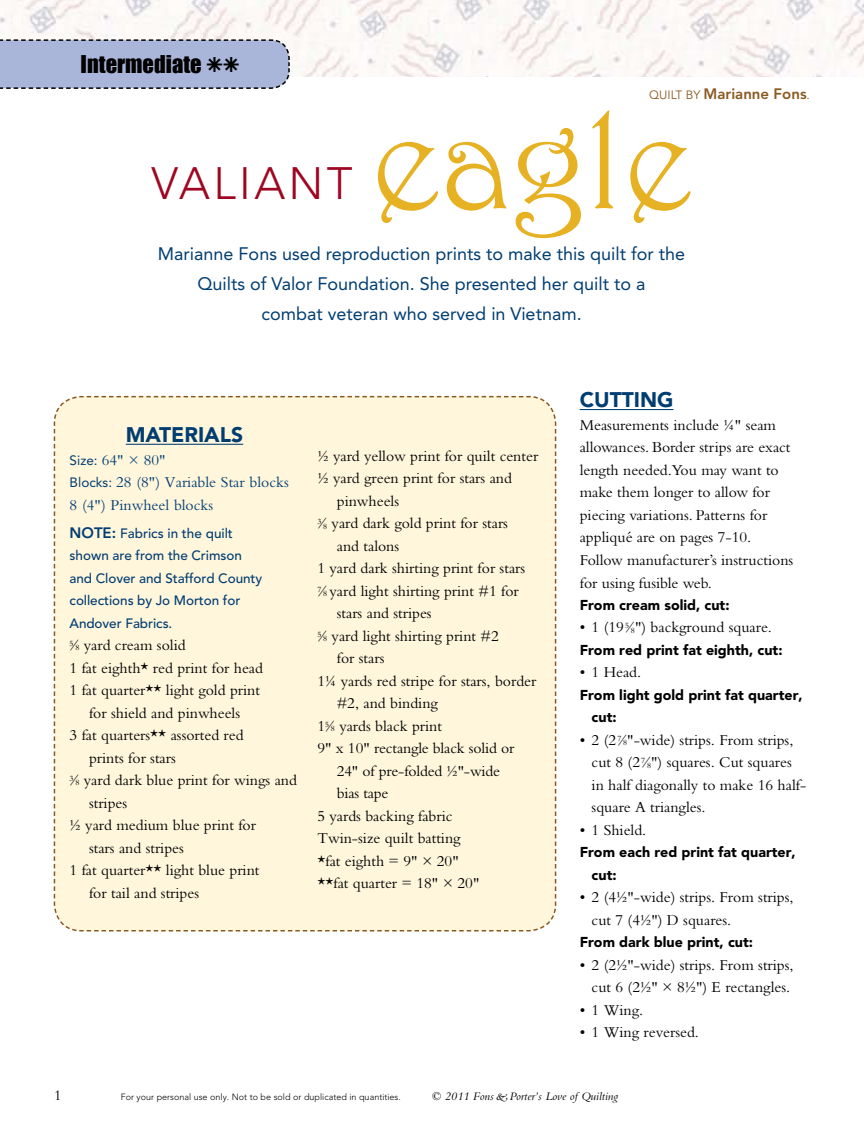
<style>
.page{position:relative;width:864px;height:1134px;background:#fff}
.page>*{position:absolute;margin:0;border:0;box-sizing:border-box;transform-origin:0 0}
.t1{font:138px "Harrington";color:#e6b122}
.t2{font:300 45px "Avenir";letter-spacing:.075em;color:#9e0621}
.t3{font:22.5px "Impact";color:#000}
.t4{font:900 21px "Avenir";color:#003d71}
.t5{font:18px/30px "Avenir";color:#003d71;text-align:center}
.t6{font:15.75px/22.5px "Bembo";color:#000}
.t7{font:15.75px/22.5px "Bembo";color:#003d71}
.t8{font:800 15px "Avenir";color:#8a591f}
.t9{font:15px "Bembo";color:#000}
.t10{font:900 14.25px/22.5px "Avenir";color:#000}
.t11{font:500 13.5px/22.5px "Avenir";letter-spacing:-.005em;color:#003d71}
.t12{font:italic 12px "Bembo";color:#000}
.t13{font:300 9px "Avenir";color:#000}
.s1{font-weight:400;font-size:12px}
.s2{font-family:"Avenir";font-size:13.5px}
.s3{font-weight:800;font-size:15px}
.s4{font-size:8.25px}
</style>
<div class="page">
<img style="left:0;top:0;width:864px;height:76px">
<div style="left:53px;top:395px;width:504px;height:537px;background:#fff6dc"></div>
<hr style="left:126px;top:444px;width:117px;height:1px;background:#003d71">
<hr style="left:580px;top:409px;width:93px;height:1px;background:#003d71">
<svg style="left:0;top:39px;width:291px;height:50px;background:#a5b0d1"></svg>
<h3 class="t3" style="left:81px;top:47px;width:123px">Intermediate</h3>
<p class="t8" style="left:649px;top:85px;width:162px"><span class="s1">QUILT BY</span> Marianne Fons<span class="s1">.</span></p>
<h1 class="t1" style="left:371px;top:78px;width:322px">eagle</h1>
<p class="t5" style="left:158px;top:239px;width:529px">Marianne Fons used reproduction prints to make this quilt for the<br>Quilts of Valor Foundation. She presented her quilt to a<br>combat veteran who served in Vietnam.</p>
<h2 class="t2" style="left:152px;top:158px;width:203px">VALIANT</h2>
<h3 class="t4" style="left:126px;top:422px;width:119px">MATERIALS</h3>
<p class="t7" style="left:70px;top:448px;width:221px"><span class="s2">Size:</span> 64" × 80"<br><span class="s2">Blocks:</span> 28 (8") Variable Star blocks<br>8 (4") Pinwheel blocks</p>
<p class="t11" style="left:70px;top:522px;width:194px"><span class="s3">NOTE:</span> Fabrics in the quilt shown are from the Crimson and Clover and Stafford County collections by Jo Morton for<br>Andover Fabrics.</p>
<p class="t6" style="left:70px;top:634px;width:118px"><sup>5</sup>⁄<span class="s4">8</span> yard cream solid</p>
<p class="t6" style="left:70px;top:656px;width:195px">1 fat eighth* red print for head</p>
<p class="t6" style="left:70px;top:679px;width:192px">1 fat quarter** light gold print</p>
<p class="t6" style="left:89px;top:701px;width:153px">for shield and pinwheels</p>
<p class="t6" style="left:70px;top:724px;width:176px">3 fat quarters** assorted red</p>
<p class="t6" style="left:89px;top:746px;width:88px">prints for stars</p>
<p class="t6" style="left:70px;top:769px;width:229px"><sup>3</sup>⁄<span class="s4">8</span> yard dark blue print for wings and</p>
<p class="t6" style="left:89px;top:791px;width:40px">stripes</p>
<p class="t6" style="left:70px;top:814px;width:188px">½ yard medium blue print for</p>
<p class="t6" style="left:89px;top:836px;width:96px">stars and stripes</p>
<p class="t6" style="left:70px;top:859px;width:191px">1 fat quarter** light blue print</p>
<p class="t6" style="left:89px;top:881px;width:112px">for tail and stripes</p>
<p class="t6" style="left:317px;top:444px;width:222px">½ yard yellow print for quilt center</p>
<p class="t6" style="left:317px;top:467px;width:196px">½ yard green print for stars and</p>
<p class="t6" style="left:337px;top:489px;width:64px">pinwheels</p>
<p class="t6" style="left:317px;top:512px;width:192px"><sup>3</sup>⁄<span class="s4">8</span> yard dark gold print for stars</p>
<p class="t6" style="left:337px;top:534px;width:64px">and talons</p>
<p class="t6" style="left:317px;top:557px;width:209px">1 yard dark shirting print for stars</p>
<p class="t6" style="left:317px;top:579px;width:203px"><sup>7</sup>⁄<span class="s4">8</span> yard light shirting print #1 for</p>
<p class="t6" style="left:337px;top:602px;width:96px">stars and stripes</p>
<p class="t6" style="left:317px;top:624px;width:183px"><sup>5</sup>⁄<span class="s4">8</span> yard light shirting print #2</p>
<p class="t6" style="left:337px;top:647px;width:49px">for stars</p>
<p class="t6" style="left:317px;top:669px;width:221px">1¼ yards red stripe for stars, border</p>
<p class="t6" style="left:337px;top:692px;width:103px">#2, and binding</p>
<p class="t6" style="left:317px;top:714px;width:126px">1<sup>5</sup>⁄<span class="s4">8</span> yards black print</p>
<p class="t6" style="left:317px;top:737px;width:198px">9" x 10" rectangle black solid or</p>
<p class="t6" style="left:337px;top:759px;width:165px">24" of pre-folded ½"-wide</p>
<p class="t6" style="left:337px;top:782px;width:53px">bias tape</p>
<p class="t6" style="left:317px;top:804px;width:137px">5 yards backing fabric</p>
<p class="t6" style="left:317px;top:827px;width:145px">Twin-size quilt batting</p>
<p class="t6" style="left:317px;top:849px;width:143px">*fat eighth = 9" × 20"</p>
<p class="t6" style="left:317px;top:872px;width:164px">**fat quarter = 18" × 20"</p>
<h3 class="t4" style="left:580px;top:387px;width:95px">CUTTING</h3>
<p class="t6" style="left:580px;top:413px;width:215px">Measurements include ¼" seam allowances. Border strips are exact length needed.You may want to make them longer to allow for piecing variations. Patterns for appliqué are on pages 7-10.<br>Follow manufacturer’s instructions for using fusible web.</p>
<p class="t10" style="left:580px;top:594px;width:151px">From cream solid, cut:</p>
<p class="t6" style="left:580px;top:616px;width:194px">• 1 (19<sup>5</sup>⁄<span class="s4">8</span>") background square.</p>
<p class="t10" style="left:580px;top:639px;width:204px">From red print fat eighth, cut:</p>
<p class="t6" style="left:580px;top:661px;width:63px">• 1 Head.</p>
<p class="t10" style="left:592px;top:684px;width:213px;text-indent:-12px">From light gold print fat quarter, cut:</p>
<p class="t6" style="left:592px;top:728px;width:216px;text-indent:-12px">• 2 (2<sup>7</sup>⁄<span class="s4">8</span>"-wide) strips. From strips, cut 8 (2 <sup>7</sup>⁄<span class="s4">8</span>") squares. Cut squares in half diagonally to make 16 half&shy;square A triangles.</p>
<p class="t6" style="left:580px;top:819px;width:68px">• 1 Shield.</p>
<p class="t10" style="left:592px;top:841px;width:206px;text-indent:-12px">From each red print fat quarter, cut:</p>
<p class="t6" style="left:592px;top:886px;width:204px;text-indent:-12px">• 2 (4½"-wide) strips. From strips, cut 7 (4½") D squares.</p>
<p class="t10" style="left:580px;top:931px;width:175px">From dark blue print, cut:</p>
<p class="t6" style="left:580px;top:953px;width:215px;text-align:center">• 2 (2½"-wide) strips. From strips, cut 6 (2½" × 8½") E rectangles.</p>
<p class="t6" style="left:580px;top:999px;width:65px">• 1 Wing.</p>
<p class="t6" style="left:580px;top:1021px;width:121px">• 1 Wing reversed.</p>
<p class="t9" style="left:54px;top:1087px;width:9px">1</p>
<p class="t13" style="left:121px;top:1092px;width:282px">For your personal use only. Not to be sold or duplicated in quantities.</p>
<p class="t12" style="left:432px;top:1090px;width:63px">© 2011 Fons</p>
<p class="t12" style="left:509px;top:1090px;width:110px">Porter’s Love of Quilting</p>
</div>
